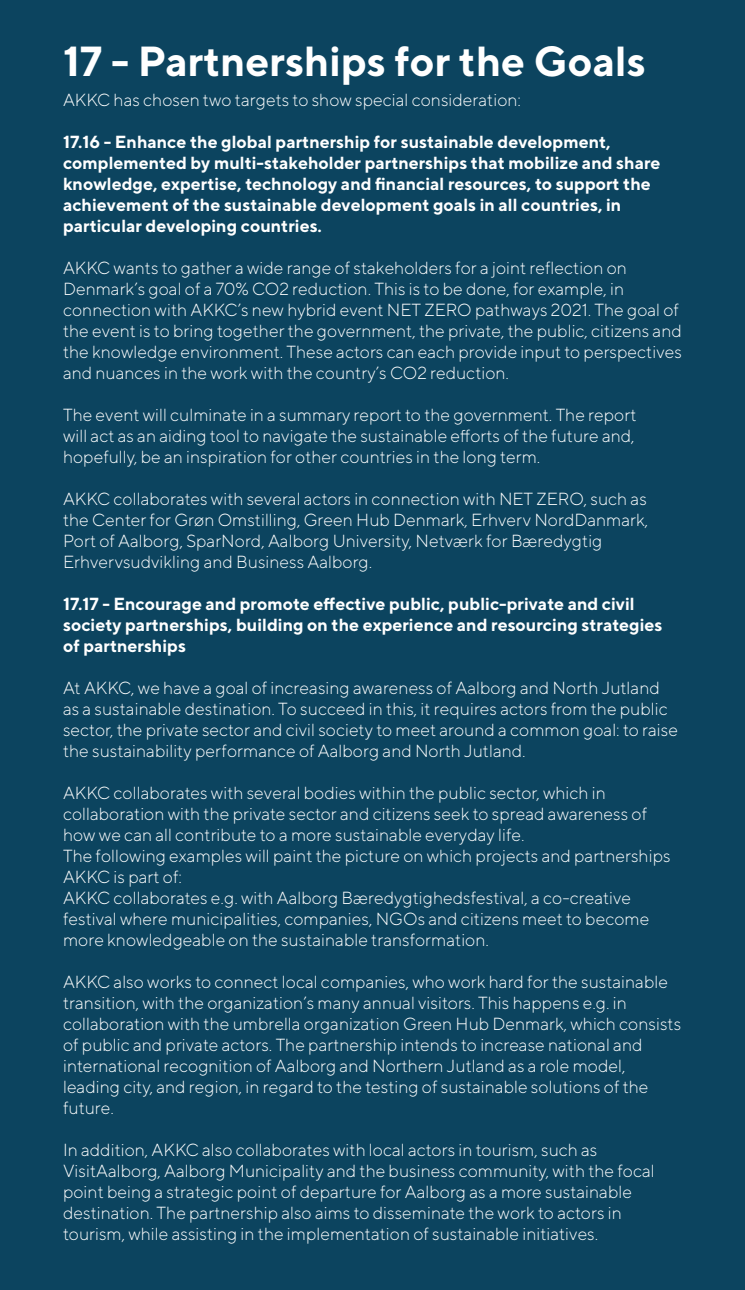
<style>
.page{position:relative;width:745px;height:1290px;background:#fff}
.page>*{position:absolute;margin:0;border:0;box-sizing:border-box;transform-origin:0 0}
.t1{font:700 42px "TT Norms";color:#fff}
.t2{font:300 17.5px/21px "TT Norms";color:#fff}
.t3{font:700 17.5px/21px "TT Norms";color:#fff}
</style>
<div class="page">
<div style="left:0;top:0;width:744px;height:1290px;background:#0c445f"></div>
<p class="t1" style="left:63px;top:35px;width:584px">17 - Partnerships for the Goals</p>
<p class="t2" style="left:63px;top:89px;width:459px">AKKC has chosen two targets to show special consideration:</p>
<p class="t3" style="left:63px;top:131px;width:598px">17.16 - Enhance the global partnership for sustainable development, complemented by multi-stakeholder partnerships that mobilize and share knowledge, expertise, technology and financial resources, to support the achievement of the sustainable development goals in all countries, in particular developing countries.</p>
<p class="t2" style="left:63px;top:257px;width:620px">AKKC wants to gather a wide range of stakeholders for a joint reflection on Denmark’s goal of a 70% CO2 reduction. This is to be done, for example, in connection with AKKC’s new hybrid event NET ZERO pathways 2021. The goal of the event is to bring together the government, the private, the public, citizens and the knowledge environment. These actors can each provide input to perspectives and nuances in the work with the country’s CO2 reduction.</p>
<p class="t2" style="left:63px;top:404px;width:574px;text-align:justify">The event will culminate in a summary report to the government. The report will act as an aiding tool to navigate the sustainable efforts of the future and, hopefully, be an inspiration for other countries in the long term.</p>
<p class="t2" style="left:63px;top:488px;width:586px">AKKC collaborates with several actors in connection with NET ZERO, such as the Center for Grøn Omstilling, Green Hub Denmark, Erhverv NordDanmark, Port of Aalborg, SparNord, Aalborg University, Netværk for Bæredygtig Erhvervsudvikling and Business Aalborg.</p>
<p class="t3" style="left:63px;top:593px;width:600px">17.17 - Encourage and promote effective public, public-private and civil society partnerships, building on the experience and resourcing strategies of partnerships</p>
<p class="t2" style="left:63px;top:677px;width:616px">At AKKC, we have a goal of increasing awareness of Aalborg and North Jutland as a sustainable destination. To succeed in this, it requires actors from the public sector, the private sector and civil society to meet around a common goal: to raise the sustainability performance of Aalborg and North Jutland.</p>
<p class="t2" style="left:63px;top:782px;width:585px">AKKC collaborates with several bodies within the public sector, which in collaboration with the private sector and citizens seek to spread awareness of how we can all contribute to a more sustainable everyday life.</p>
<p class="t2" style="left:63px;top:845px;width:608px">The following examples will paint the picture on which projects and partnerships<br>AKKC is part of:</p>
<p class="t2" style="left:63px;top:887px;width:587px">AKKC collaborates e.g. with Aalborg Bæredygtighedsfestival, a co-creative festival where municipalities, companies, NGOs and citizens meet to become more knowledgeable on the sustainable transformation.</p>
<p class="t2" style="left:63px;top:971px;width:619px">AKKC also works to connect local companies, who work hard for the sustainable transition, with the organization’s many annual visitors. This happens e.g. in collaboration with the umbrella organization Green Hub Denmark, which consists of public and private actors. The partnership intends to increase national and international recognition of Aalborg and Northern Jutland as a role model, leading city, and region, in regard to the testing of sustainable solutions of the future.</p>
<p class="t2" style="left:63px;top:1139px;width:592px">In addition, AKKC also collaborates with local actors in tourism, such as VisitAalborg, Aalborg Municipality and the business community, with the focal point being a strategic point of departure for Aalborg as a more sustainable destination. The partnership also aims to disseminate the work to actors in tourism, while assisting in the implementation of sustainable initiatives.</p>
</div>
